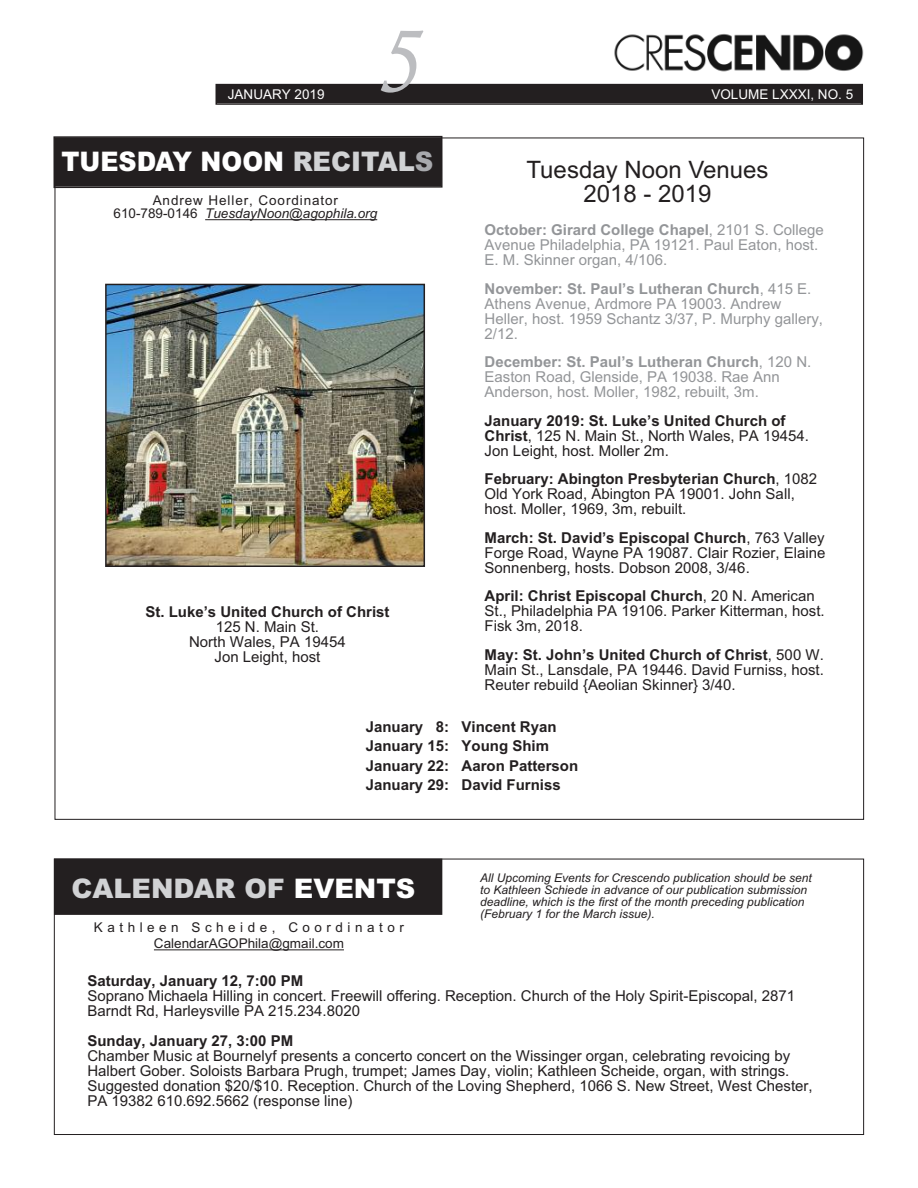
<style>
.page{position:relative;width:918px;height:1188px;background:#fff}
.page>*{position:absolute;margin:0;border:0;box-sizing:border-box;transform-origin:0 0}
.t1{font:italic 90px "Calisto";color:#bcbdc0}
.t2{font:900 27px "Arial";color:#fff;scale:.93 1}
.t3{font:900 27px "Arial";color:#d1d2d4}
.t4{font:24px/24px "Arial";color:#231f20;text-align:center}
.t5{font:15px/15px "Arial";color:#231f20}
.t6{font:15px/15px "Arial";color:#939598}
.t7{font:700 15px/19.5px "Arial";color:#231f20}
.t8{font:13.5px/13.5px "Arial";letter-spacing:.065em;color:#231f20;text-align:center}
.t9{font:13.5px/16.5px "Arial";letter-spacing:.335em;color:#231f20;text-align:center}
.t10{font:13.5px "Arial";color:#fff}
.t11{font:italic 12px/12px "Arial";color:#231f20}
.s1{color:#d1d2d4}
.s2{color:#a8a9ad}
.s3{font-style:italic}
.s4{font-weight:700}
.s5{color:#fff}
</style>
<div class="page">
<div style="left:217px;top:85px;width:645px;height:18px;background:#231f20"></div>
<div style="left:216px;top:84px;width:647px;height:21px;border:2px solid #231f20"></div>
<img style="left:614px;top:34px;width:250px;height:38px">
<hr style="left:205px;top:219px;width:172px;height:1px;background:#231f20">
<svg style="left:53px;top:135px;width:390px;height:54px;background:#2e2a2b"></svg>
<img style="left:108px;top:287px;width:314px;height:277px">
<div style="left:105px;top:284px;width:320px;height:283px;border:2px solid #231f20"></div>
<div style="left:55px;top:860px;width:386px;height:53px;background:#231f20"></div>
<div style="left:54px;top:859px;width:388px;height:56px;border:2px solid #231f20"></div>
<hr style="left:154px;top:949px;width:190px;height:1px;background:#231f20">
<p class="t10" style="left:228px;top:86px;width:98px">JANUARY 2019</p>
<h1 class="t1" style="left:377px;top:7px;width:44px">5</h1>
<h2 class="t2" style="left:61px;top:146px;width:402px">TUESDAY NOON <span class="s1">RECITAL</span><span class="s2">S</span></h2>
<p class="t8" style="left:114px;top:193px;width:265px">Andrew Heller, Coordinator<br>610-789-0146 <span class="s3">TuesdayNoon@agophila.org</span></p>
<p class="t7" style="left:145px;top:602px;width:246px">St. Luke’s United Church of Christ</p>
<p class="t5" style="left:189px;top:620px;width:158px;text-align:center">125 N. Main St.<br>North Wales, PA 19454<br>Jon Leight, host</p>
<p class="t10" style="left:711px;top:86px;width:143px">VOLUME LXXXI, NO. 5</p>
<h3 class="t4" style="left:527px;top:158px;width:243px">Tuesday Noon Venues<br>2018 - 2019</h3>
<p class="t6" style="left:485px;top:222px;width:341px"><span class="s4">October: Girard College Chapel</span>, 2101 S. College<br>Avenue Philadelphia, PA 19121. Paul Eaton, host.<br>E. M. Skinner organ, 4/106.</p>
<p class="t6" style="left:485px;top:281px;width:340px"><span class="s4">November: St. Paul’s Lutheran Church</span>, 415 E.<br>Athens Avenue, Ardmore PA 19003. Andrew Heller, host. 1959 Schantz 3/37, P. Murphy gallery, 2/12.</p>
<p class="t6" style="left:485px;top:354px;width:328px"><span class="s4">December: St. Paul’s Lutheran Church</span>, 120 N.<br>Easton Road, Glenside, PA 19038. Rae Ann<br>Anderson, host. Moller, 1982, rebuilt, 3m.</p>
<p class="t5" style="left:485px;top:413px;width:326px"><span class="s4">January 2019: St. Luke’s United Church of<br>Christ</span>, 125 N. Main St., North Wales, PA 19454.<br>Jon Leight, host. Moller 2m.</p>
<p class="t5" style="left:485px;top:471px;width:334px"><span class="s4">February: Abington Presbyterian Church</span>, 1082<br>Old York Road, Abington PA 19001. John Sall, host. Moller, 1969, 3m, rebuilt.</p>
<p class="t5" style="left:485px;top:530px;width:342px;text-align:justify"><span class="s4">March: St. David’s Episcopal Church</span>, 763 Valley Forge Road, Wayne PA 19087. Clair Rozier, Elaine Sonnenberg, hosts. Dobson 2008, 3/46.</p>
<p class="t5" style="left:485px;top:588px;width:342px"><span class="s4">April: Christ Episcopal Church</span>, 20 N. American<br>St., Philadelphia PA 19106. Parker Kitterman, host.<br>Fisk 3m, 2018.</p>
<p class="t5" style="left:485px;top:647px;width:341px;text-align:justify"><span class="s4">May: St. John’s United Church of Christ</span>, 500 W.<br>Main St., Lansdale, PA 19446. David Furniss, host.<br>Reuter rebuild {Aeolian Skinner} 3/40.</p>
<p class="t7" style="left:366px;top:717px;width:214px">January 8: Vincent Ryan<br>January 15: Young Shim<br>January 22: Aaron Patterson<br>January 29: David Furniss</p>
<h2 class="t3" style="left:72px;top:873px;width:345px">CALENDAR OF <span class="s5">EVENTS</span></h2>
<p class="t11" style="left:480px;top:872px;width:333px">All Upcoming Events for Crescendo publication should be sent to Kathleen Schiede in advance of our publication submission deadline, which is the first of the month preceding publication (February 1 for the March issue).</p>
<p class="t9" style="left:94px;top:919px;width:311px">Kathleen Scheide, Coordinator<br>CalendarAGOPhila@gmail.com</p>
<p class="t7" style="left:87px;top:972px;width:217px">Saturday, January 12, 7:00 PM</p>
<p class="t5" style="left:87px;top:989px;width:709px">Soprano Michaela Hilling in concert. Freewill offering. Reception. Church of the Holy Spirit-Episcopal, 2871<br>Barndt Rd, Harleysville PA 215.234.8020</p>
<p class="t7" style="left:87px;top:1032px;width:207px">Sunday, January 27, 3:00 PM</p>
<p class="t5" style="left:87px;top:1049px;width:727px">Chamber Music at Bournelyf presents a concerto concert on the Wissinger organ, celebrating revoicing by Halbert Gober. Soloists Barbara Prugh, trumpet; James Day, violin; Kathleen Scheide, organ, with strings.<br>Suggested donation $20/$10. Reception. Church of the Loving Shepherd, 1066 S. New Street, West Chester, PA 19382 610.692.5662 (response line)</p>
</div>
